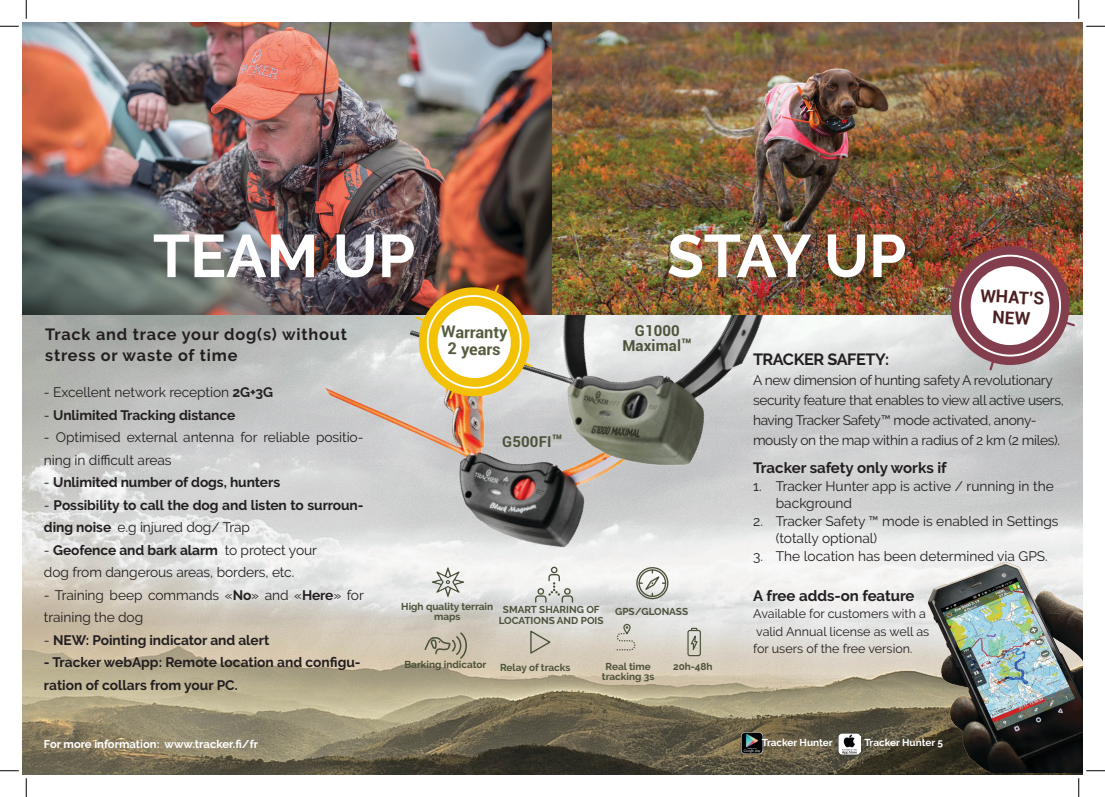
<style>
.page{position:relative;width:1105px;height:797px;background:#fff}
.page>*{position:absolute;margin:0;border:0;box-sizing:border-box;transform-origin:0 0}
.t1{font:700 60px "Raleway";color:#fff}
.t2{font:700 17.5px "Roboto";color:#4c2020}
.t3{font:700 16.25px/20.6px "Raleway";letter-spacing:.05em;color:#231f20}
.t4{font:700 16.25px "Roboto";color:#555c3f}
.t5{font:700 16.25px "Raleway";letter-spacing:-.025em;color:#231f20}
.t6{font:700 15px "Raleway";color:#231f20}
.t7{font:700 15px "Roboto";letter-spacing:.01em;color:#4c5339}
.t8{font:13.75px/22.5px "Raleway";letter-spacing:-.005em;color:#231f20}
.t9{font:700 13.75px/22.5px "Raleway";letter-spacing:-.005em;color:#231f20}
.t10{font:13.75px/20px "Raleway";letter-spacing:-.025em;color:#231f20}
.t11{font:12.5px "Raleway";color:#231f20}
.t12{font:700 11.25px "Raleway";color:#fff}
.t13{font:700 10px/10px "Raleway";color:#4b5239;text-align:center}
.t14{font:700 10px "Raleway";color:#fff}
.s1{font-weight:700}
.s2{font-weight:400}
.s3{font-size:17.5px}
</style>
<div class="page">
<img style="left:23px;top:315px;width:1059px;height:459px">
<img style="left:311px;top:315px;width:346px;height:295px">
<img style="left:407px;top:315px;width:391px;height:201px">
<img style="left:23px;top:23px;width:1059px;height:292px">
<div style="left:623px;top:624px;width:8px;height:10px;border:1px solid #4b5239;border-radius:3px"></div>
<svg style="left:616px;top:626px;width:19px;height:24px"></svg>
<svg style="left:423px;top:631px;width:45px;height:27px"></svg>
<div style="left:687px;top:630px;width:14px;height:26px;border:1px solid #4b5239;border-radius:2px"></div>
<svg style="left:689px;top:627px;width:10px;height:28px"></svg>
<div style="left:638px;top:569px;width:28px;height:28px;border:1px solid #4b5239;border-radius:50%"></div>
<div style="left:636px;top:567px;width:32px;height:32px;border:1px solid #4b5239;border-radius:50%"></div>
<svg style="left:639px;top:570px;width:26px;height:26px"></svg>
<img style="left:431px;top:561px;width:43px;height:38px">
<div style="left:551px;top:566px;width:6px;height:7px;border:1px solid #4b5239;border-radius:50%"></div>
<svg style="left:534px;top:573px;width:40px;height:30px"></svg>
<svg style="left:529px;top:629px;width:23px;height:26px"></svg>
<svg style="left:378px;top:253px;width:17px;height:96px;background:#736868"></svg>
<img style="left:402px;top:270px;width:144px;height:143px">
<img style="left:916px;top:516px;width:166px;height:256px">
<img style="left:839px;top:733px;width:21px;height:21px">
<img style="left:742px;top:732px;width:20px;height:21px">
<svg style="left:0;top:25px;width:19px;height:2px"></svg>
<svg style="left:1086px;top:25px;width:19px;height:2px"></svg>
<svg style="left:0;top:770px;width:19px;height:1px"></svg>
<svg style="left:1086px;top:770px;width:19px;height:1px"></svg>
<svg style="left:25px;top:0;width:2px;height:19px"></svg>
<svg style="left:25px;top:778px;width:2px;height:19px"></svg>
<svg style="left:1078px;top:0;width:1px;height:19px"></svg>
<svg style="left:1078px;top:778px;width:1px;height:19px"></svg>
<img style="left:943px;top:239px;width:134px;height:133px">
<p class="t1" style="left:153px;top:222px;width:264px">TEAM UP</p>
<p class="t1" style="left:667px;top:222px;width:241px">STAY UP</p>
<p class="t2" style="left:981px;top:283px;width:65px;rotate:3deg">WHAT’S</p>
<p class="t3" style="left:45px;top:324px;width:303px">Track and trace your dog(s) without stress or waste of time</p>
<p class="t8" style="left:44px;top:381px;width:231px">- Excellent network reception <span class="s1">2G+3G</span></p>
<p class="t9" style="left:44px;top:403px;width:193px"><span class="s2">-</span> Unlimited Tracking distance</p>
<p class="t8" style="left:44px;top:426px;width:321px">- Optimised external antenna for reliable positio&shy;ning in difficult areas</p>
<p class="t9" style="left:44px;top:471px;width:238px"><span class="s2">-</span> Unlimited number of dogs, hunters</p>
<p class="t9" style="left:44px;top:493px;width:321px"><span class="s2">-</span> Possibility to call the dog and listen to surroun&shy;ding noise <span class="s2">e.g injured dog/ Trap</span></p>
<p class="t9" style="left:44px;top:538px;width:275px"><span class="s2">-</span> Geofence and bark alarm <span class="s2">to protect your</span></p>
<p class="t8" style="left:44px;top:561px;width:252px">dog from dangerous areas, borders, etc.</p>
<p class="t8" style="left:44px;top:583px;width:321px">- Training beep commands «<span class="s1">No</span>» and «<span class="s1">Here</span>» for training the dog</p>
<p class="t9" style="left:44px;top:628px;width:227px"><span class="s2">-</span> NEW: Pointing indicator and alert</p>
<p class="t9" style="left:44px;top:651px;width:318px">- Tracker webApp: Remote location and configu&shy;ration of collars from your PC.</p>
<p class="t4" style="left:442px;top:320px;width:68px;rotate:1deg">Warranty</p>
<p class="t4" style="left:448px;top:337px;width:54px;rotate:1deg">2 years</p>
<p class="t7" style="left:502px;top:431px;width:62px">G500FI<span class="s3">™</span></p>
<p class="t7" style="left:635px;top:320px;width:47px">G1000</p>
<p class="t7" style="left:622px;top:335px;width:71px">Maximal<span class="s3">™</span></p>
<p class="t13" style="left:401px;top:601px;width:93px">High quality terrain maps</p>
<p class="t13" style="left:499px;top:605px;width:106px">SMART SHARING OF<br>LOCATIONS AND POIS</p>
<p class="t13" style="left:602px;top:661px;width:54px">Real time tracking 3s</p>
<p class="t13" style="left:615px;top:606px;width:75px">GPS/GLONASS</p>
<p class="t13" style="left:404px;top:659px;width:83px">Barking indicator</p>
<p class="t13" style="left:500px;top:662px;width:72px">Relay of tracks</p>
<p class="t13" style="left:673px;top:661px;width:41px">20h-48h</p>
<p class="t5" style="left:753px;top:350px;width:138px">TRACKER SAFETY:</p>
<p class="t10" style="left:753px;top:370px;width:312px">A new dimension of hunting safety A revolutionary security feature that enables to view all active users, having Tracker Safety™ mode activated, anony&shy;mously on the map within a radius of 2 km (2 miles).</p>
<p class="t6" style="left:753px;top:459px;width:195px">Tracker safety only works if</p>
<p class="t8" style="left:776px;top:477px;width:279px;line-height:17.5px;text-indent:-22px">1. Tracker Hunter app is active / running in the background</p>
<p class="t8" style="left:776px;top:512px;width:284px;line-height:17.5px;text-indent:-22px">2. Tracker Safety ™ mode is enabled in Settings (totally optional)</p>
<p class="t8" style="left:753px;top:544px;width:296px">3. The location has been determined via GPS.</p>
<p class="t6" style="left:753px;top:586px;width:163px">A free adds-on feature</p>
<p class="t11" style="left:753px;top:606px;width:174px">Available for customers with a</p>
<p class="t11" style="left:756px;top:624px;width:175px">valid Annual license as well as</p>
<p class="t11" style="left:753px;top:641px;width:161px">for users of the free version.</p>
<p class="t12" style="left:44px;top:737px;width:216px">For more information: www.tracker.fi/fr</p>
<p class="t14" style="left:762px;top:737px;width:72px">Tracker Hunter</p>
<p class="t14" style="left:864px;top:737px;width:80px">Tracker Hunter 5</p>
</div>
